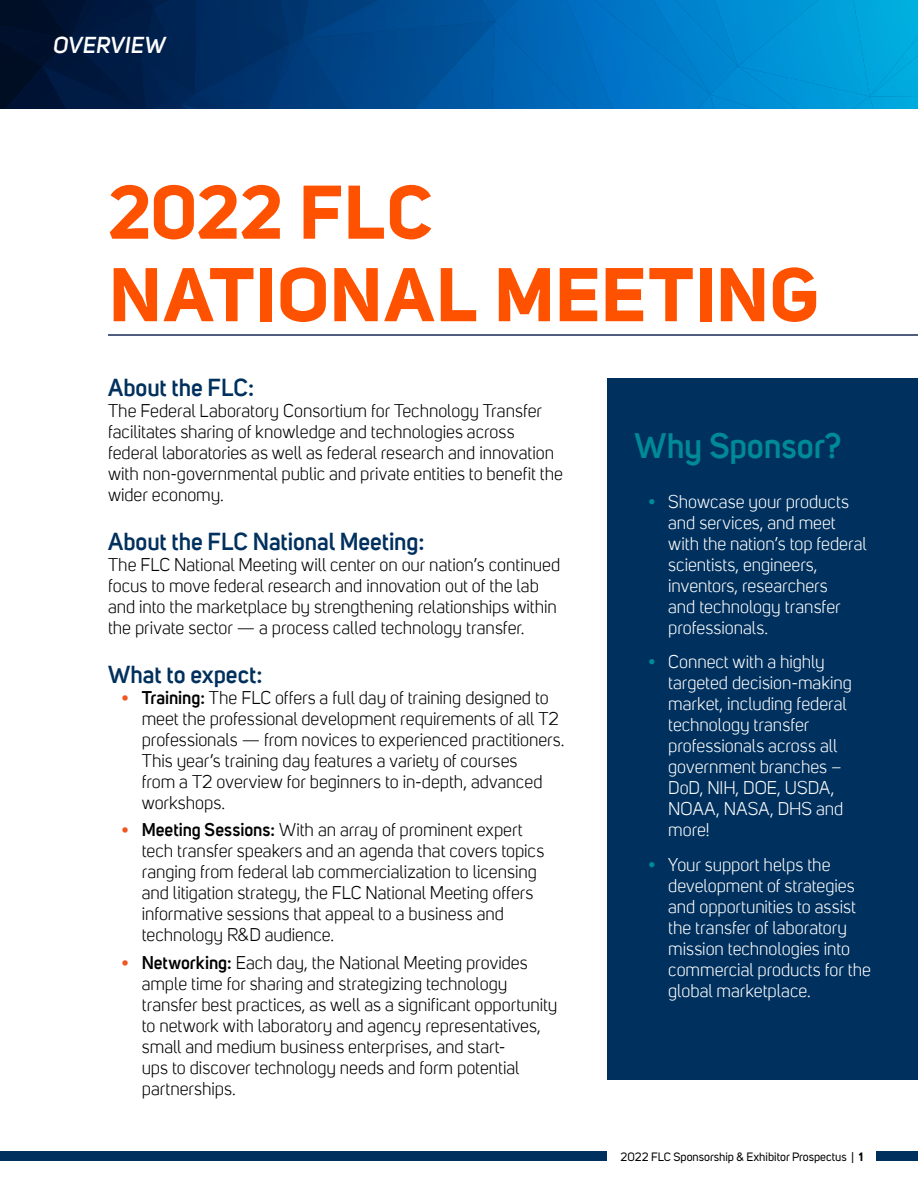
<style>
.page{position:relative;width:918px;height:1188px;background:#fff}
.page>*{position:absolute;margin:0;border:0;box-sizing:border-box;transform-origin:0 0}
.AGENDA_-_Day_Header{font:700 75px "Uni Sans";letter-spacing:.005em;color:#ff5200;scale:1.04 1}
.BODY_HEADERS{font:600 34.5px "Uni Sans";letter-spacing:-.005em;color:#008996}
.BODY_HEADERS-2{font:600 24px "Uni Sans";color:#00305d}
.GLOBAL_-_Slug__Left{font:italic 600 22.5px "Uni Sans";letter-spacing:.02em;color:#fff}
.Basic_Body_Text{font:18px/21px "Uni Sans";color:#000}
.t1{font:18px/21px "Uni Sans";color:#fff}
.t2{font:12px "Uni Sans";color:#000}
.s1{font-weight:600;color:#f05522}
.s2{font-weight:600}
.s3{color:#008996}
.s4{font-weight:700}
</style>
<div class="page">
<div style="left:0;top:1151px;width:608px;height:10px;background:#00305d"></div>
<div style="left:876px;top:1151px;width:42px;height:9px;background:#00305d"></div>
<svg style="left:0;top:0;width:918px;height:109px;background:#005795"></svg>
<div style="left:608px;top:378px;width:310px;height:702px;background:#00315e"></div>
<hr style="left:108px;top:334px;width:810px;height:2px;background:#182a54">
<p class="GLOBAL_-_Slug__Left" style="left:53px;top:32px;width:114px">OVERVIEW</p>
<p class="AGENDA_-_Day_Header" style="left:108px;top:166px;width:313px">2022 FLC</p>
<p class="AGENDA_-_Day_Header" style="left:109px;top:248px;width:684px">NATIONAL MEETING</p>
<p class="BODY_HEADERS-2" style="left:108px;top:374px;width:148px">About the FLC:</p>
<p class="Basic_Body_Text" style="left:108px;top:401px;width:456px">The Federal Laboratory Consortium for Technology Transfer facilitates sharing of knowledge and technologies across federal laboratories as well as federal research and innovation with non-governmental public and private entities to benefit the wider economy.</p>
<p class="BODY_HEADERS-2" style="left:108px;top:527px;width:318px">About the FLC National Meeting:</p>
<p class="Basic_Body_Text" style="left:108px;top:554px;width:454px">The FLC National Meeting will center on our nation’s continued focus to move federal research and innovation out of the lab and into the marketplace by strengthening relationships within the private sector — a process called technology transfer.</p>
<p class="BODY_HEADERS-2" style="left:108px;top:660px;width:156px">What to expect:</p>
<p class="Basic_Body_Text" style="left:142px;top:687px;width:424px;text-indent:-20px"><span class="s1">•</span> <span class="s2">Training:</span> The FLC offers a full day of training designed to meet the professional development requirements of all T2 professionals — from novices to experienced practitioners.<br>This year’s training day features a variety of courses<br>from a T2 overview for beginners to in-depth, advanced workshops.</p>
<p class="Basic_Body_Text" style="left:142px;top:820px;width:404px;text-indent:-20px"><span class="s1">•</span> <span class="s2">Meeting Sessions:</span> With an array of prominent expert tech transfer speakers and an agenda that covers topics ranging from federal lab commercialization to licensing and litigation strategy, the FLC National Meeting offers informative sessions that appeal to a business and technology R&amp;D audience.</p>
<p class="Basic_Body_Text" style="left:142px;top:953px;width:417px;text-indent:-20px"><span class="s1">•</span> <span class="s2">Networking:</span> Each day, the National Meeting provides ample time for sharing and strategizing technology transfer best practices, as well as a significant opportunity to network with laboratory and agency representatives, small and medium business enterprises, and start-<br>ups to discover technology needs and form potential partnerships.</p>
<p class="BODY_HEADERS" style="left:634px;top:426px;width:209px">Why Sponsor?</p>
<p class="t1" style="left:668px;top:491px;width:200px;text-indent:-20px"><span class="s3">•</span> Showcase your products and services, and meet with the nation’s top federal scientists, engineers, inventors, researchers<br>and technology transfer professionals.</p>
<p class="t1" style="left:668px;top:651px;width:185px;text-indent:-20px"><span class="s3">•</span> Connect with a highly targeted decision-making market, including federal technology transfer professionals across all government branches –<br>DoD, NIH, DOE, USDA,<br>NOAA, NASA, DHS and more!</p>
<p class="t1" style="left:668px;top:854px;width:204px;text-indent:-20px"><span class="s3">•</span> Your support helps the development of strategies and opportunities to assist the transfer of laboratory mission technologies into commercial products for the global marketplace.</p>
<p class="t2" style="left:621px;top:1150px;width:244px">2022 FLC Sponsorship &amp; Exhibitor Prospectus | <span class="s4">1</span></p>
</div>
